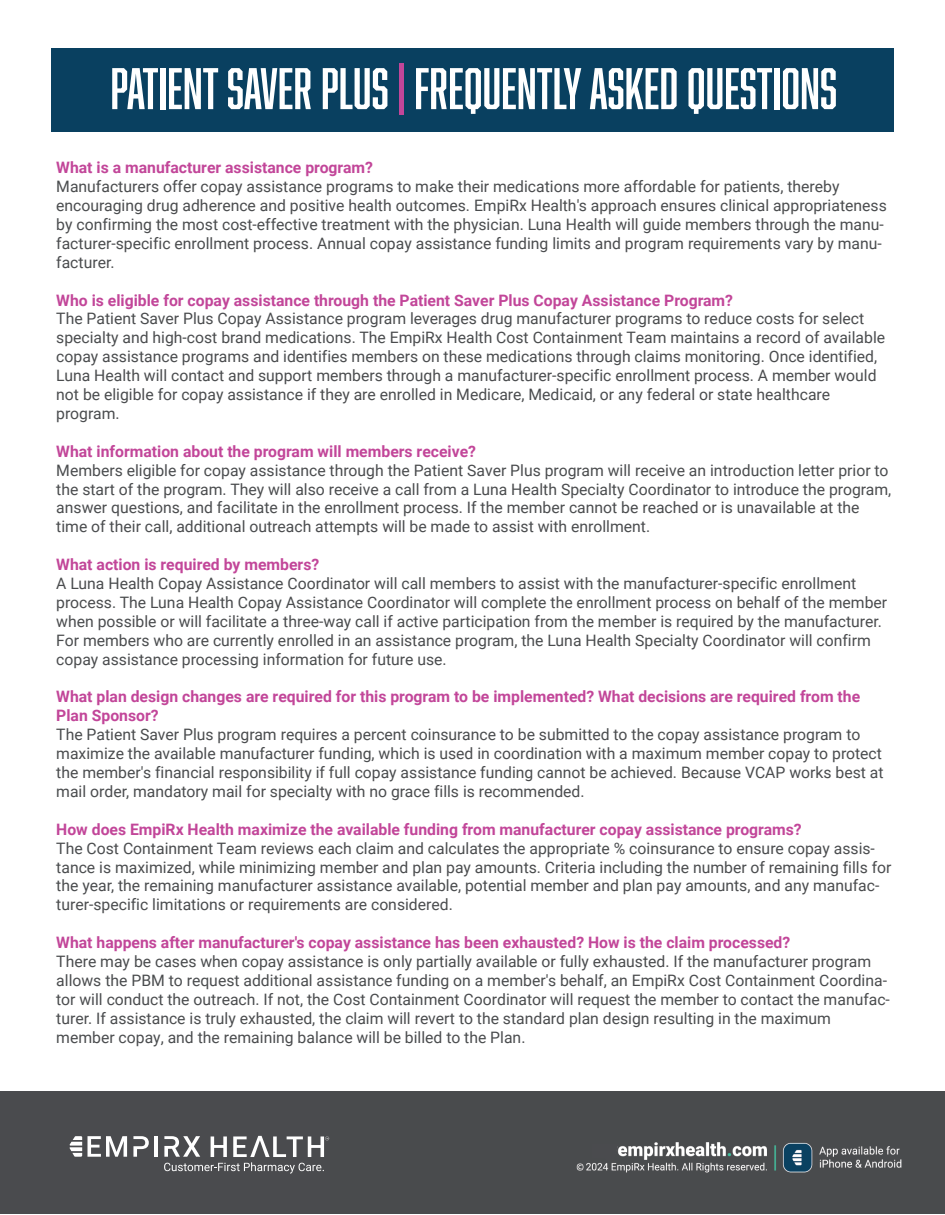
<style>
.page{position:relative;width:945px;height:1215px;background:#fff}
.page>*{position:absolute;margin:0;border:0;box-sizing:border-box;transform-origin:0 0}
.t1{font:54px "Abolition";color:#fff}
.t2{font:15.75px/18.9px "Roboto";color:#4a4c4e}
.t3{font:700 15.75px/18.9px "Roboto";color:#c24699}
.s1{color:#c24699}
</style>
<div class="page">
<div style="left:330px;top:1092px;width:615px;height:122px;background:#494b4d"></div>
<div style="left:0;top:1091px;width:330px;height:123px;background:#4a4b4e"></div>
<svg style="left:88px;top:1136px;width:39px;height:21px"></svg>
<hr style="left:154px;top:1136px;width:4px;height:21px;background:#fff">
<svg style="left:133px;top:1136px;width:16px;height:21px"></svg>
<svg style="left:69px;top:1136px;width:13px;height:21px"></svg>
<svg style="left:164px;top:1136px;width:165px;height:38px"></svg>
<svg style="left:591px;top:1144px;width:27px;height:18px"></svg>
<div style="left:51px;top:48px;width:843px;height:84px;background:#094060"></div>
<h1 class="t1" style="left:110px;top:57px;width:728px">PATIENT SAVER PLUS <span class="s1">|</span> FREQUENTLY ASKED QUESTIONS</h1>
<p class="t3" style="left:56px;top:158px;width:318px">What is a manufacturer assistance program?</p>
<p class="t2" style="left:56px;top:177px;width:832px">Manufacturers offer copay assistance programs to make their medications more affordable for patients, thereby encouraging drug adherence and positive health outcomes. EmpiRx Health's approach ensures clinical appropriateness by confirming the most cost-effective treatment with the physician. Luna Health will guide members through the manu&shy;facturer-specific enrollment process. Annual copay assistance funding limits and program requirements vary by manu&shy;facturer.</p>
<p class="t3" style="left:56px;top:290px;width:678px">Who is eligible for copay assistance through the Patient Saver Plus Copay Assistance Program?</p>
<p class="t2" style="left:56px;top:309px;width:830px">The Patient Saver Plus Copay Assistance program leverages drug manufacturer programs to reduce costs for select specialty and high-cost brand medications. The EmpiRx Health Cost Containment Team maintains a record of available copay assistance programs and identifies members on these medications through claims monitoring. Once identified, Luna Health will contact and support members through a manufacturer-specific enrollment process. A member would not be eligible for copay assistance if they are enrolled in Medicare, Medicaid, or any federal or state healthcare program.</p>
<p class="t3" style="left:56px;top:441px;width:421px">What information about the program will members receive?</p>
<p class="t2" style="left:56px;top:460px;width:837px">Members eligible for copay assistance through the Patient Saver Plus program will receive an introduction letter prior to the start of the program. They will also receive a call from a Luna Health Specialty Coordinator to introduce the program, answer questions, and facilitate in the enrollment process. If the member cannot be reached or is unavailable at the time of their call, additional outreach attempts will be made to assist with enrollment.</p>
<p class="t3" style="left:56px;top:555px;width:265px">What action is required by members?</p>
<p class="t2" style="left:56px;top:573px;width:832px">A Luna Health Copay Assistance Coordinator will call members to assist with the manufacturer-specific enrollment process. The Luna Health Copay Assistance Coordinator will complete the enrollment process on behalf of the member when possible or will facilitate a three-way call if active participation from the member is required by the manufacturer.<br>For members who are currently enrolled in an assistance program, the Luna Health Specialty Coordinator will confirm copay assistance processing information for future use.</p>
<p class="t3" style="left:56px;top:687px;width:805px">What plan design changes are required for this program to be implemented? What decisions are required from the<br>Plan Sponsor?</p>
<p class="t2" style="left:56px;top:725px;width:829px">The Patient Saver Plus program requires a percent coinsurance to be submitted to the copay assistance program to maximize the available manufacturer funding, which is used in coordination with a maximum member copay to protect the member's financial responsibility if full copay assistance funding cannot be achieved. Because VCAP works best at mail order, mandatory mail for specialty with no grace fills is recommended.</p>
<p class="t3" style="left:56px;top:819px;width:747px">How does EmpiRx Health maximize the available funding from manufacturer copay assistance programs?</p>
<p class="t2" style="left:56px;top:838px;width:837px">The Cost Containment Team reviews each claim and calculates the appropriate % coinsurance to ensure copay assis&shy;tance is maximized, while minimizing member and plan pay amounts. Criteria including the number of remaining fills for the year, the remaining manufacturer assistance available, potential member and plan pay amounts, and any manufac&shy;turer-specific limitations or requirements are considered.</p>
<p class="t3" style="left:56px;top:933px;width:736px">What happens after manufacturer's copay assistance has been exhausted? How is the claim processed?</p>
<p class="t2" style="left:56px;top:951px;width:835px">There may be cases when copay assistance is only partially available or fully exhausted. If the manufacturer program allows the PBM to request additional assistance funding on a member's behalf, an EmpiRx Cost Containment Coordina&shy;tor will conduct the outreach. If not, the Cost Containment Coordinator will request the member to contact the manufac&shy;turer. If assistance is truly exhausted, the claim will revert to the standard plan design resulting in the maximum member copay, and the remaining balance will be billed to the Plan.</p>
</div>
